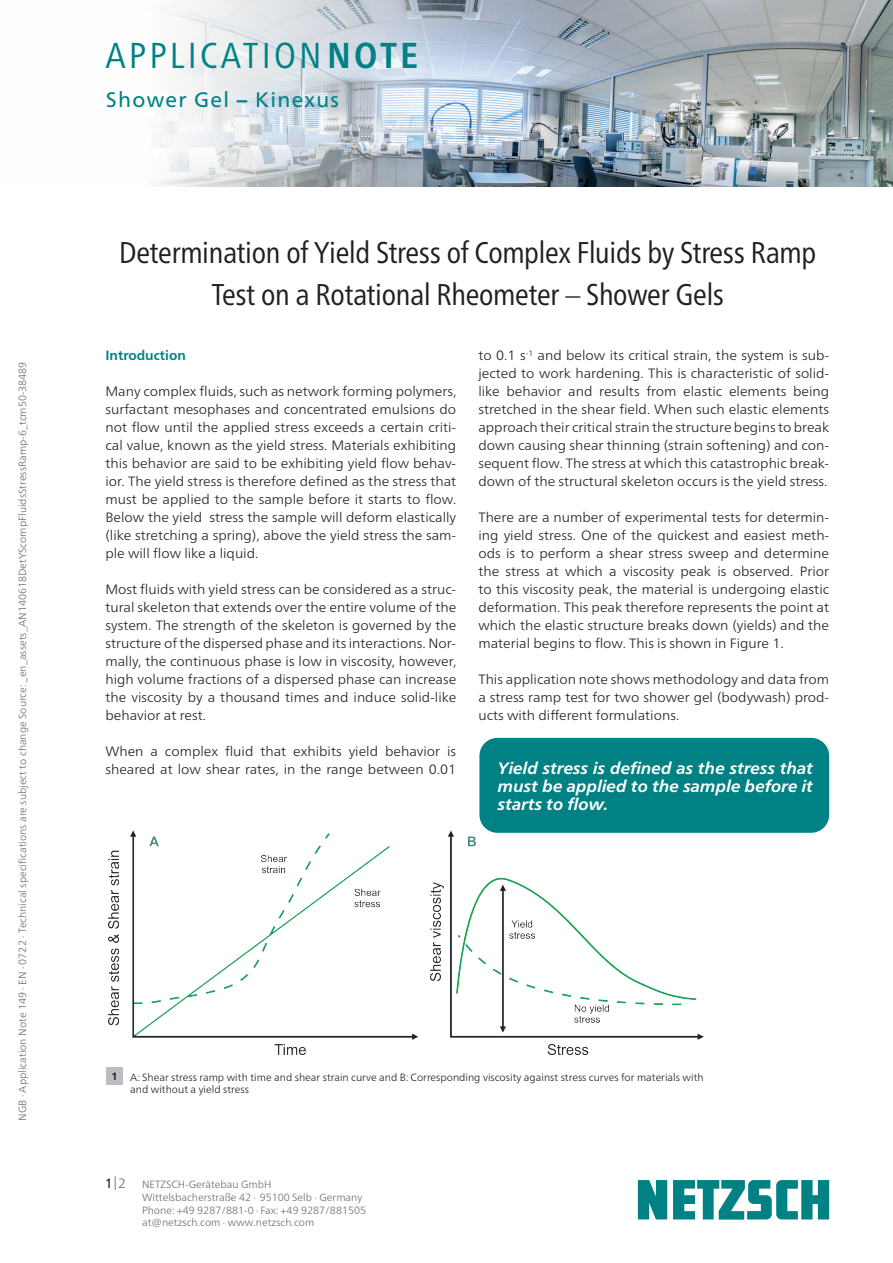
<style>
.page{position:relative;width:893px;height:1263px;background:#fff}
.page>*{position:absolute;margin:0;border:0;box-sizing:border-box;transform-origin:0 0}
.t1{font:condensed 36px "Frutiger Neue LTW1 G";letter-spacing:.095em;color:#008183}
.t2{font:condensed 30px/42px "Frutiger Neue LTW1 G";letter-spacing:-.01em;color:#231f20;text-align:center}
.t3{font:21px "Frutiger Neue LTW1 G";letter-spacing:.06em;color:#008183}
.t4{font:italic 700 16.5px/18px "Frutiger Neue LTW1 G";color:#fff;text-align:justify;scale:1.04 1}
.t5{font:300 13.5px/18px "Frutiger Neue LTW1 G";color:#231f20;text-align:justify;scale:1.04 1}
.t6{font:700 13.5px "Frutiger Neue LTW1 G";color:#008183}
.t7{font:300 13.5px "Frutiger Neue LTW1 G";color:#6c6d70}
.t8{font:300 10.5px/12.8px "Frutiger Neue LTW1 G";color:#6c6d70}
.t9{font:300 10.5px/12px "Frutiger Neue LTW1 G";color:#231f20}
.t10{font:700 10.5px "Frutiger Neue LTW1 G";color:#231f20}
.s1{font-weight:700}
.s2{font-weight:300;font-stretch:normal}
.s3{font-weight:400;color:#231f20}
</style>
<div class="page">
<svg style="left:638px;top:1180px;width:191px;height:39px"></svg>
<img style="left:109px;top:830px;width:595px;height:224px">
<img style="left:157px;top:0;width:736px;height:186px">
<div style="left:106px;top:1068px;width:17px;height:17px;background:#bcbdc0"></div>
<div style="left:479px;top:738px;width:350px;height:95px;background:#008183;border-radius:18px"></div>
<p class="t8" style="left:16px;top:1121px;width:761px;rotate:-90deg">NGB · Application Note 149 · EN · 0722 · Technical specifications are subject to change Source: _en_assets_AN140618DetYScompFluidsStressRamp-6_tcm50-38489</p>
<h1 class="t1" style="left:105px;top:29px;width:314px">APPLICATION<span class="s1">NOTE</span></h1>
<h3 class="t3" style="left:106px;top:87px;width:234px">Shower Gel <span class="s1">–</span> Kinexus</h3>
<h2 class="t2" style="left:119px;top:229px;width:699px">Determination of Yield Stress of Complex Fluids by Stress Ramp<br>Test on a Rotational Rheometer <span class="s2">–</span> Shower Gels</h2>
<p class="t6" style="left:105px;top:347px;width:82px">Introduction</p>
<p class="t5" style="left:105px;top:382px;width:339px">Many complex fluids, such as network forming polymers, surfactant mesophases and concentrated emulsions do not flow until the applied stress exceeds a certain criti&shy;cal value, known as the yield stress. Materials exhibiting this behavior are said to be exhibiting yield flow behav&shy;ior. The yield stress is therefore defined as the stress that must be applied to the sample before it starts to flow.<br>Below the yield stress the sample will deform elastically (like stretching a spring), above the yield stress the sam&shy;ple will flow like a liquid.</p>
<p class="t5" style="left:105px;top:580px;width:339px">Most fluids with yield stress can be considered as a struc&shy;tural skeleton that extends over the entire volume of the system. The strength of the skeleton is governed by the structure of the dispersed phase and its interactions. Nor&shy;mally, the continuous phase is low in viscosity, however, high volume fractions of a dispersed phase can increase the viscosity by a thousand times and induce solid-like behavior at rest.</p>
<p class="t5" style="left:105px;top:742px;width:339px">When a complex fluid that exhibits yield behavior is sheared at low shear rates, in the range between 0.01</p>
<p class="t5" style="left:478px;top:346px;width:339px">to 0.1 s<sup>-1</sup> and below its critical strain, the system is sub&shy;jected to work hardening. This is characteristic of solid&shy;like behavior and results from elastic elements being stretched in the shear field. When such elastic elements approach their critical strain the structure begins to break down causing shear thinning (strain softening) and con&shy;sequent flow. The stress at which this catastrophic break&shy;down of the structural skeleton occurs is the yield stress.</p>
<p class="t5" style="left:478px;top:508px;width:339px">There are a number of experimental tests for determin&shy;ing yield stress. One of the quickest and easiest meth&shy;ods is to perform a shear stress sweep and determine the stress at which a viscosity peak is observed. Prior to this viscosity peak, the material is undergoing elastic deformation. This peak therefore represents the point at which the elastic structure breaks down (yields) and the material begins to flow. This is shown in Figure 1.</p>
<p class="t5" style="left:478px;top:670px;width:339px">This application note shows methodology and data from a stress ramp test for two shower gel (bodywash) prod&shy;ucts with different formulations.</p>
<p class="t4" style="left:498px;top:759px;width:305px">Yield stress is defined as the stress that must be applied to the sample before it starts to flow.</p>
<p class="t10" style="left:112px;top:1070px;width:8px">1</p>
<p class="t9" style="left:130px;top:1071px;width:575px">A: Shear stress ramp with time and shear strain curve and B: Corresponding viscosity against stress curves for materials with and without a yield stress</p>
<p class="t7" style="left:105px;top:1175px;width:23px"><span class="s3">1</span>|2</p>
<p class="t8" style="left:142px;top:1178px;width:226px">NETZSCH-Gerätebau GmbH Wittelsbacherstraße 42 ∙ 95100 Selb ∙ Germany Phone: +49 9287/881-0 ∙ Fax: +49 9287/881505 at@netzsch.com ∙ www.netzsch.com</p>
</div>
